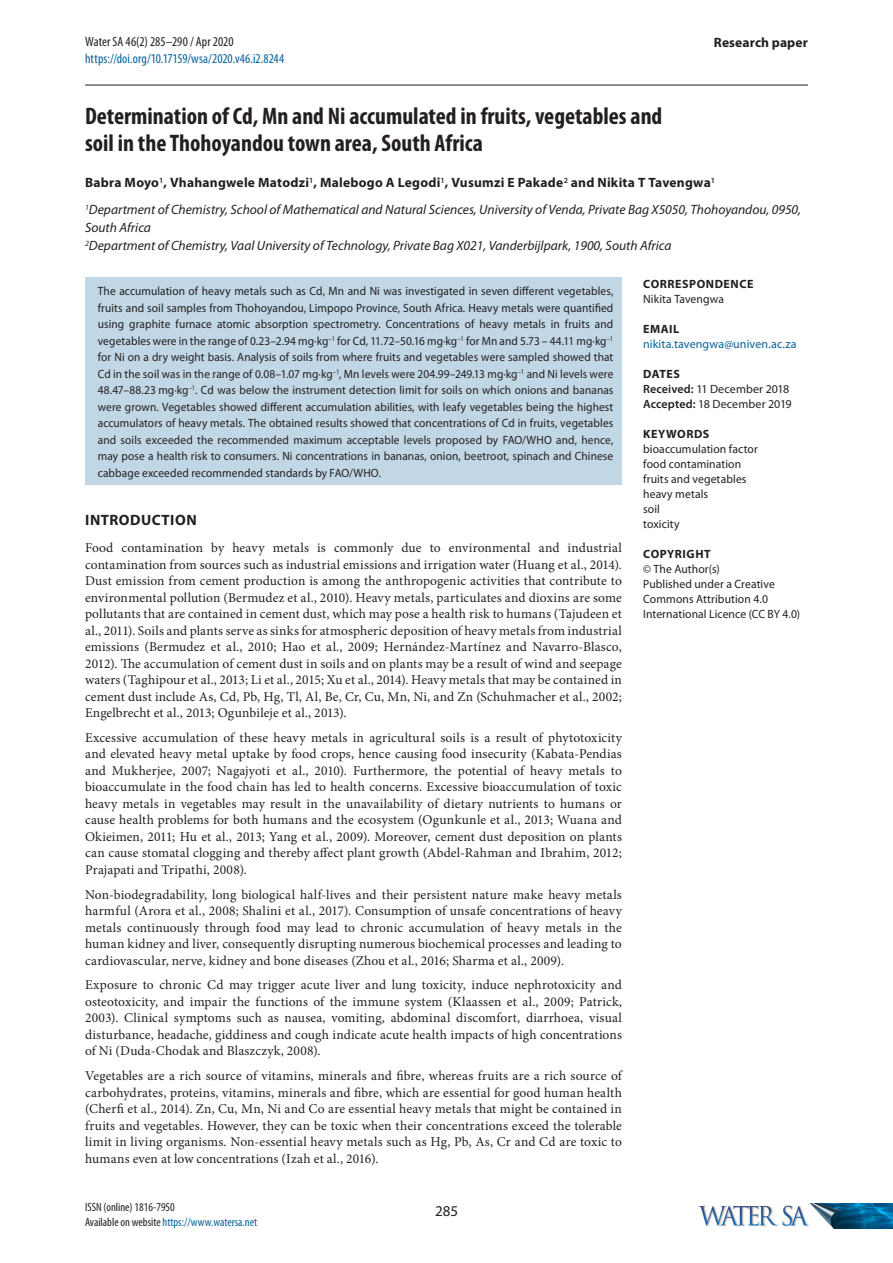
<style>
.page{position:relative;width:893px;height:1263px;background:#fff}
.page>*{position:absolute;margin:0;border:0;box-sizing:border-box;transform-origin:0 0}
.Article_title{font:700 condensed 24px/27px "Myriad Pro";color:#231f20}
.Subhead_1{font:700 15px "Myriad Pro";letter-spacing:.035em;color:#231f20}
.t1{font:15px "Myriad Pro";color:#231f20}
.Body_Text{font:13.5px/16.5px "Minion Pro";letter-spacing:.01em;color:#231f20;text-align:justify}
.Address{font:italic 13.5px/18px "Myriad Pro";color:#231f20}
.Author{font:700 13.5px "Myriad Pro";letter-spacing:.02em;color:#231f20}
.t2{font:condensed 13.5px "Myriad Pro";letter-spacing:.005em;color:#056199}
.t3{font:condensed 13.5px "Myriad Pro";letter-spacing:.005em;color:#231f20}
.Abstract{font:12px/16.5px "Myriad Pro";letter-spacing:.01em;color:#231f20;text-align:justify;scale:.95 1}
.Metadata_-_body{font:12px/15px "Myriad Pro";letter-spacing:.01em;color:#231f20}
.t4{font:condensed 12px/15px "Myriad Pro";color:#231f20}
.Metadata_-_dates{font:12px "Myriad Pro";letter-spacing:.01em;color:#231f20}
.Metadata_-_heading{font:700 12px "Myriad Pro";letter-spacing:.045em;color:#231f20}
.Metadata_-_body-2{font:12px "Myriad Pro";letter-spacing:.01em;color:#056199}
.s1{font-weight:600}
.s2{color:#056199}
</style>
<div class="page">
<hr style="left:85px;top:85px;width:723px;height:1px;background:#231f20">
<img style="left:698px;top:1203px;width:195px;height:26px">
<div style="left:85px;top:278px;width:537px;height:207px;background:#c1d7e6"></div>
<p class="t3" style="left:85px;top:34px;width:150px">Water SA 46(2) 285–290 / Apr 2020</p>
<p class="t2" style="left:85px;top:50px;width:201px">https://doi.org/10.17159/wsa/2020.v46.i2.8244</p>
<p class="Author" style="left:714px;top:34px;width:96px">Research paper</p>
<p class="Article_title" style="left:85px;top:102px;width:579px">Determination of Cd, Mn and Ni accumulated in fruits, vegetables and soil in the Thohoyandou town area, South Africa</p>
<p class="Author" style="left:85px;top:174px;width:632px">Babra Moyo<sup>1</sup>, Vhahangwele Matodzi<sup>1</sup>, Malebogo A Legodi<sup>1</sup>, Vusumzi E Pakade<sup>2</sup> and Nikita T Tavengwa<sup>1</sup></p>
<p class="Address" style="left:85px;top:201px;width:718px"><sup>1</sup>Department of Chemistry, School of Mathematical and Natural Sciences, University of Venda, Private Bag X5050, Thohoyandou, 0950,<br>South Africa</p>
<p class="Address" style="left:85px;top:237px;width:588px"><sup>2</sup>Department of Chemistry, Vaal University of Technology, Private Bag X021, Vanderbijlpark, 1900, South Africa</p>
<p class="Abstract" style="left:98px;top:283px;width:544px">The accumulation of heavy metals such as Cd, Mn and Ni was investigated in seven different vegetables, fruits and soil samples from Thohoyandou, Limpopo Province, South Africa. Heavy metals were quantified using graphite furnace atomic absorption spectrometry. Concentrations of heavy metals in fruits and vegetables were in the range of 0.23–2.94 mg∙kg<sup>–1</sup> for Cd, 11.72–50.16 mg∙kg<sup>–1</sup> for Mn and 5.73 – 44.11 mg∙kg<sup>–1 </sup>for Ni on a dry weight basis. Analysis of soils from where fruits and vegetables were sampled showed that Cd in the soil was in the range of 0.08–1.07 mg∙kg<sup>–1</sup>, Mn levels were 204.99–249.13 mg∙kg<sup>–1</sup> and Ni levels were 48.47–88.23 mg∙kg<sup>–1</sup>. Cd was below the instrument detection limit for soils on which onions and bananas were grown. Vegetables showed different accumulation abilities, with leafy vegetables being the highest accumulators of heavy metals. The obtained results showed that concentrations of Cd in fruits, vegetables and soils exceeded the recommended maximum acceptable levels proposed by FAO/WHO and, hence, may pose a health risk to consumers. Ni concentrations in bananas, onion, beetroot, spinach and Chinese cabbage exceeded recommended standards by FAO/WHO.</p>
<p class="Subhead_1" style="left:85px;top:510px;width:113px">INTRODUCTION</p>
<p class="Body_Text" style="left:85px;top:539px;width:538px">Food contamination by heavy metals is commonly due to environmental and industrial contamination from sources such as industrial emissions and irrigation water (Huang et al., 2014).<br>Dust emission from cement production is among the anthropogenic activities that contribute to environmental pollution (Bermudez et al., 2010). Heavy metals, particulates and dioxins are some pollutants that are contained in cement dust, which may pose a health risk to humans (Tajudeen et al., 2011). Soils and plants serve as sinks for atmospheric deposition of heavy metals from industrial emissions (Bermudez et al., 2010; Hao et al., 2009; Hernández-Martínez and Navarro-Blasco, 2012). The accumulation of cement dust in soils and on plants may be a result of wind and seepage waters (Taghipour et al., 2013; Li et al., 2015; Xu et al., 2014). Heavy metals that may be contained in cement dust include As, Cd, Pb, Hg, Tl, Al, Be, Cr, Cu, Mn, Ni, and Zn (Schuhmacher et al., 2002; Engelbrecht et al., 2013; Ogunbileje et al., 2013).</p>
<p class="Body_Text" style="left:85px;top:729px;width:538px">Excessive accumulation of these heavy metals in agricultural soils is a result of phytotoxicity and elevated heavy metal uptake by food crops, hence causing food insecurity (Kabata-Pendias and Mukherjee, 2007; Nagajyoti et al., 2010). Furthermore, the potential of heavy metals to bioaccumulate in the food chain has led to health concerns. Excessive bioaccumulation of toxic heavy metals in vegetables may result in the unavailability of dietary nutrients to humans or cause health problems for both humans and the ecosystem (Ogunkunle et al., 2013; Wuana and Okieimen, 2011; Hu et al., 2013; Yang et al., 2009). Moreover, cement dust deposition on plants can cause stomatal clogging and thereby affect plant growth (Abdel-Rahman and Ibrahim, 2012; Prajapati and Tripathi, 2008).</p>
<p class="Body_Text" style="left:85px;top:886px;width:538px">Non-biodegradability, long biological half-lives and their persistent nature make heavy metals harmful (Arora et al., 2008; Shalini et al., 2017). Consumption of unsafe concentrations of heavy metals continuously through food may lead to chronic accumulation of heavy metals in the human kidney and liver, consequently disrupting numerous biochemical processes and leading to cardiovascular, nerve, kidney and bone diseases (Zhou et al., 2016; Sharma et al., 2009).</p>
<p class="Body_Text" style="left:85px;top:977px;width:538px">Exposure to chronic Cd may trigger acute liver and lung toxicity, induce nephrotoxicity and osteotoxicity, and impair the functions of the immune system (Klaassen et al., 2009; Patrick, 2003). Clinical symptoms such as nausea, vomiting, abdominal discomfort, diarrhoea, visual disturbance, headache, giddiness and cough indicate acute health impacts of high concentrations of Ni (Duda-Chodak and Blaszczyk, 2008).</p>
<p class="Body_Text" style="left:85px;top:1067px;width:538px">Vegetables are a rich source of vitamins, minerals and fibre, whereas fruits are a rich source of carbohydrates, proteins, vitamins, minerals and fibre, which are essential for good human health (Cherfi et al., 2014). Zn, Cu, Mn, Ni and Co are essential heavy metals that might be contained in fruits and vegetables. However, they can be toxic when their concentrations exceed the tolerable limit in living organisms. Non-essential heavy metals such as Hg, Pb, As, Cr and Cd are toxic to humans even at low concentrations (Izah et al., 2016).</p>
<p class="Metadata_-_heading" style="left:643px;top:276px;width:112px">CORRESPONDENCE</p>
<p class="Metadata_-_body" style="left:643px;top:291px;width:82px">Nikita Tavengwa</p>
<p class="Metadata_-_heading" style="left:643px;top:321px;width:38px">EMAIL</p>
<p class="Metadata_-_body-2" style="left:643px;top:336px;width:155px">nikita.tavengwa@univen.ac.za</p>
<p class="Metadata_-_heading" style="left:643px;top:366px;width:38px">DATES</p>
<p class="Metadata_-_dates" style="left:643px;top:381px;width:148px"><span class="s1">Received:</span> 11 December 2018</p>
<p class="Metadata_-_dates" style="left:643px;top:396px;width:150px"><span class="s1">Accepted:</span> 18 December 2019</p>
<p class="Metadata_-_heading" style="left:643px;top:426px;width:68px">KEYWORDS</p>
<p class="Metadata_-_body" style="left:643px;top:441px;width:116px">bioaccumulation factor</p>
<p class="Metadata_-_body" style="left:643px;top:456px;width:100px">food contamination</p>
<p class="Metadata_-_body" style="left:643px;top:471px;width:105px">fruits and vegetables</p>
<p class="Metadata_-_body" style="left:643px;top:486px;width:66px">heavy metals</p>
<p class="Metadata_-_body" style="left:643px;top:501px;width:18px">soil</p>
<p class="Metadata_-_body" style="left:643px;top:516px;width:38px">toxicity</p>
<p class="Metadata_-_heading" style="left:643px;top:546px;width:69px">COPYRIGHT</p>
<p class="Metadata_-_body" style="left:643px;top:561px;width:78px">© The Author(s)</p>
<p class="Metadata_-_body" style="left:643px;top:576px;width:159px">Published under a Creative<br>Commons Attribution 4.0<br>International Licence (CC BY 4.0)</p>
<p class="t4" style="left:85px;top:1200px;width:174px">ISSN (online) 1816-7950<br>Available on website <span class="s2">https://www.watersa.net</span></p>
<p class="t1" style="left:435px;top:1201px;width:25px">285</p>
</div>
